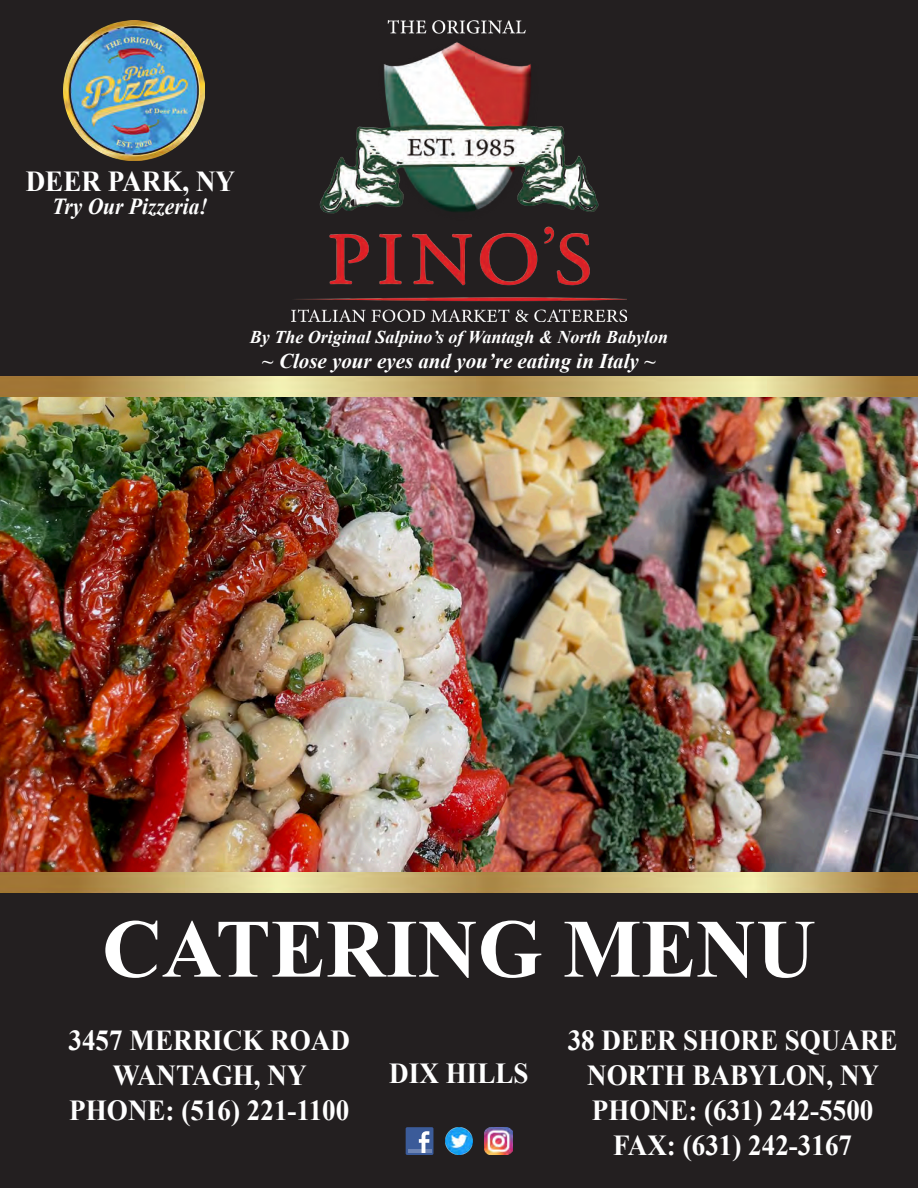
<style>
.page{position:relative;width:918px;height:1188px;background:#231f20}
.page>*{position:absolute;margin:0;border:0;box-sizing:border-box;transform-origin:0 0}
.t1{font:700 82.8px "Times New Roman";color:#fff}
.t2{font:700 28.95px "Times New Roman";color:#fff;scale:.94 1}
.t3{font:italic 700 22.95px "Times New Roman";color:#fff;scale:.94 1}
.t4{font:italic 700 21px "Times New Roman";color:#fff}
.t5{font:italic 700 18px "Times New Roman";color:#fff}
</style>
<div class="page">
<div style="left:406px;top:1127px;width:27px;height:28px;background:#3b5b99;border-radius:2px"></div>
<hr style="left:408px;top:1149px;width:23px;height:4px;background:#6d84b3">
<svg style="left:419px;top:1131px;width:10px;height:22px"></svg>
<img style="left:445px;top:1127px;width:12px;height:27px">
<img style="left:484px;top:1127px;width:28px;height:28px">
<img style="left:0;top:397px;width:918px;height:476px">
<svg style="left:0;top:377px;width:918px;height:20px;background:#c7b171"></svg>
<svg style="left:0;top:873px;width:918px;height:19px;background:#c7b171"></svg>
<img style="left:291px;top:20px;width:336px;height:302px">
<img style="left:64px;top:20px;width:140px;height:141px">
<p class="t2" style="left:26px;top:161px;width:224px">DEER PARK, NY</p>
<p class="t3" style="left:52px;top:190px;width:167px">Try Our Pizzeria!</p>
<p class="t5" style="left:250px;top:324px;width:420px">By The Original Salpino’s of Wantagh &amp; North Babylon</p>
<p class="t4" style="left:262px;top:347px;width:396px">~ Close your eyes and you’re eating in Italy ~</p>
<p class="t1" style="left:102px;top:892px;width:715px">CATERING MENU</p>
<p class="t2" style="left:69px;top:1020px;width:301px">3457 MERRICK ROAD</p>
<p class="t2" style="left:113px;top:1055px;width:208px">WANTAGH, NY</p>
<p class="t2" style="left:69px;top:1090px;width:299px">PHONE: (516) 221-1100</p>
<p class="t2" style="left:389px;top:1054px;width:150px">DIX HILLS</p>
<p class="t2" style="left:568px;top:1020px;width:353px">38 DEER SHORE SQUARE</p>
<p class="t2" style="left:587px;top:1055px;width:312px">NORTH BABYLON, NY</p>
<p class="t2" style="left:592px;top:1090px;width:301px">PHONE: (631) 242-5500</p>
<p class="t2" style="left:613px;top:1125px;width:256px">FAX: (631) 242-3167</p>
</div>
